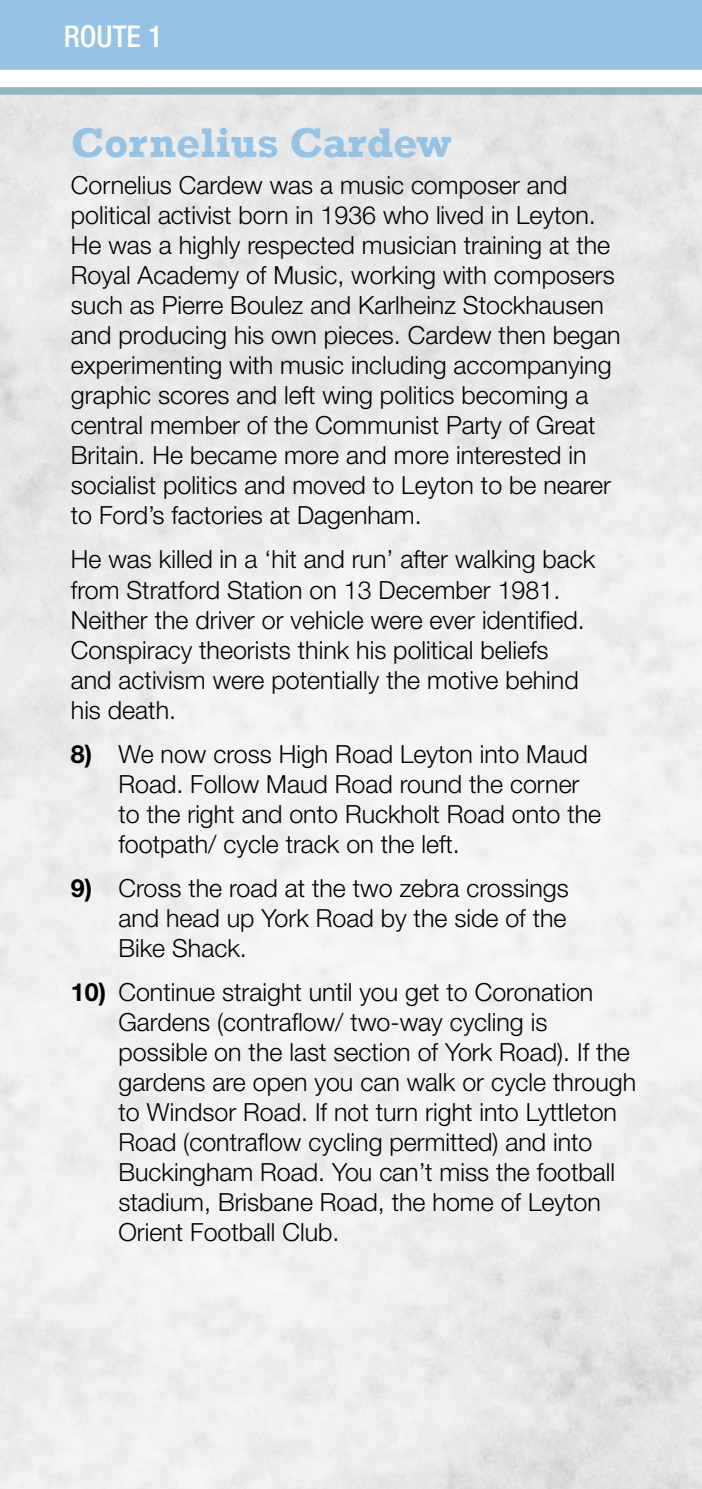
<style>
.page{position:relative;width:702px;height:1489px;background:#fff}
.page>*{position:absolute;margin:0;border:0;box-sizing:border-box;transform-origin:0 0}
.t1{font:700 42.5px "Rockwell";color:#96c2e4}
.t2{font:500 condensed 30px "Helvetica Neue LT";color:#fff}
.t3{font:300 25px/30px "Helvetica Neue LT";color:#000}
.s1{font-weight:700}
</style>
<div class="page">
<div style="left:0;top:0;width:702px;height:70px;background:#96c2e4"></div>
<div style="left:0;top:87px;width:702px;height:8px;background:#92b2c1"></div>
<p class="t2" style="left:64px;top:19px;width:100px">ROUTE 1</p>
<h1 class="t1" style="left:71px;top:117px;width:382px">Cornelius Cardew</h1>
<p class="t3" style="left:71px;top:170px;width:551px">Cornelius Cardew was a music composer and political activist born in 1936 who lived in Leyton.<br>He was a highly respected musician training at the Royal Academy of Music, working with composers such as Pierre Boulez and Karlheinz Stockhausen and producing his own pieces. Cardew then began experimenting with music including accompanying graphic scores and left wing politics becoming a central member of the Communist Party of Great Britain. He became more and more interested in socialist politics and moved to Leyton to be nearer to Ford’s factories at Dagenham.</p>
<p class="t3" style="left:71px;top:544px;width:526px">He was killed in a ‘hit and run’ after walking back from Stratford Station on 13 December 1981.<br>Neither the driver or vehicle were ever identified.<br>Conspiracy theorists think his political beliefs and activism were potentially the motive behind his death.</p>
<p class="t3" style="left:118px;top:738px;width:484px;text-indent:-47px"><span class="s1">8)</span> We now cross High Road Leyton into Maud Road. Follow Maud Road round the corner to the right and onto Ruckholt Road onto the footpath/ cycle track on the left.</p>
<p class="t3" style="left:118px;top:872px;width:452px;text-align:justify;text-indent:-47px"><span class="s1">9)</span> Cross the road at the two zebra crossings and head up York Road by the side of the Bike Shack.</p>
<p class="t3" style="left:118px;top:976px;width:519px;text-indent:-47px"><span class="s1">10)</span> Continue straight until you get to Coronation Gardens (contraflow/ two-way cycling is possible on the last section of York Road). If the gardens are open you can walk or cycle through to Windsor Road. If not turn right into Lyttleton Road (contraflow cycling permitted) and into Buckingham Road. You can’t miss the football stadium, Brisbane Road, the home of Leyton Orient Football Club.</p>
</div>
